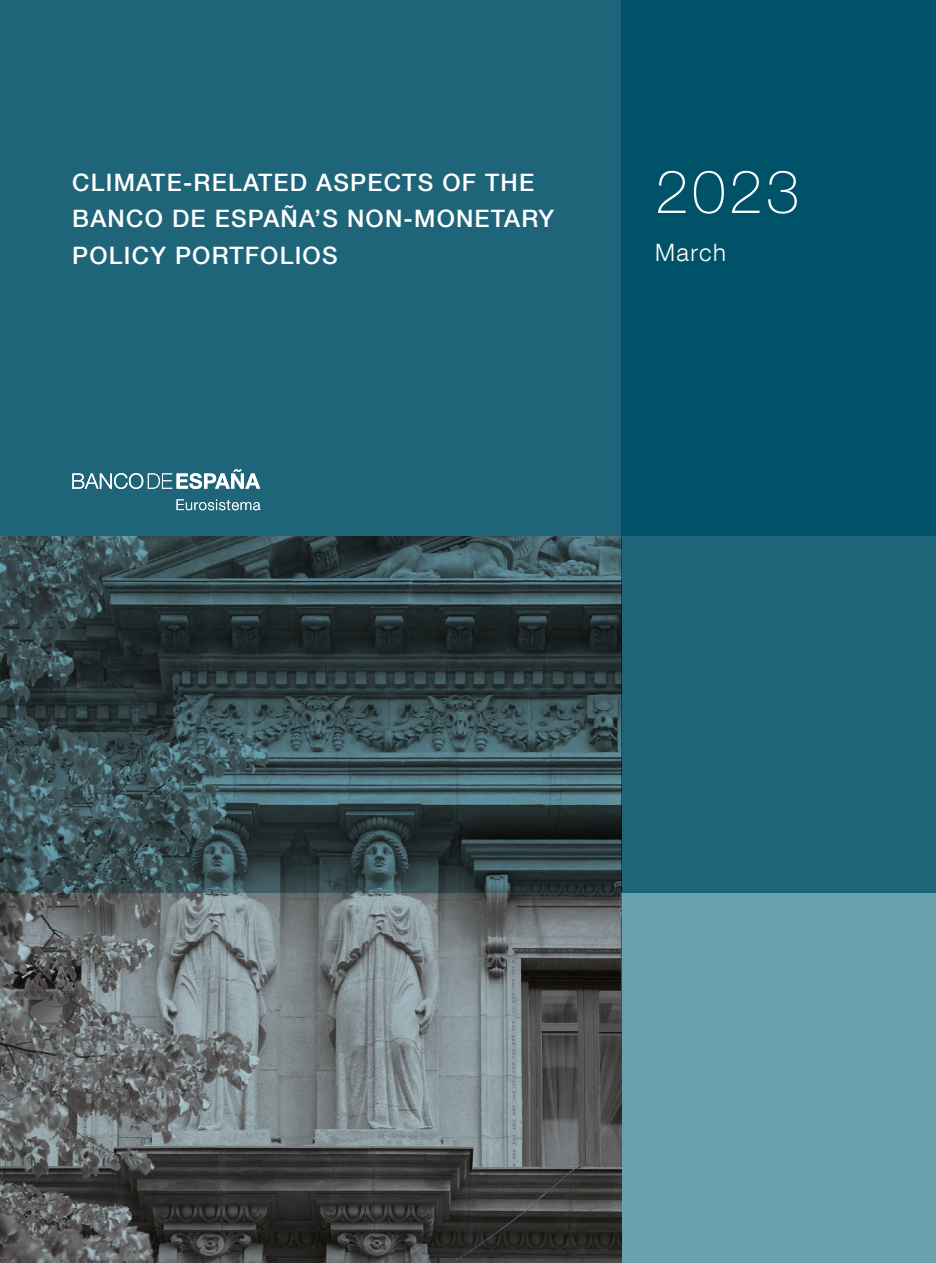
<style>
.page{position:relative;width:936px;height:1263px;background:#fff}
.page>*{position:absolute;margin:0;border:0;box-sizing:border-box;transform-origin:0 0}
.Fecha{font:100 60px "Bd E Neue Helvetica";color:#fff}
.Título_publicación{font:500 24px/36px "Bd E Neue Helvetica";letter-spacing:.05em;color:#fff}
.Temporada{font:300 24px "Bd E Neue Helvetica";letter-spacing:.06em;color:#fff}
</style>
<div class="page">
<div style="left:0;top:0;width:621px;height:536px;background:#1e6579"></div>
<div style="left:621px;top:0;width:314px;height:536px;background:#005268"></div>
<svg style="left:72px;top:469px;width:188px;height:41px"></svg>
<div style="left:621px;top:536px;width:314px;height:357px;background:#1e6579"></div>
<div style="left:621px;top:893px;width:314px;height:370px;background:#69a1b1"></div>
<img style="left:0;top:536px;width:621px;height:727px">
<h1 class="Título_publicación" style="left:72px;top:165px;width:483px">CLIMATE-RELATED ASPECTS OF THE<br>BANCO DE ESPAÑA’S NON-MONETARY<br>POLICY PORTFOLIOS</h1>
<p class="Fecha" style="left:655px;top:156px;width:146px">2023</p>
<p class="Temporada" style="left:655px;top:238px;width:72px">March</p>
</div>
